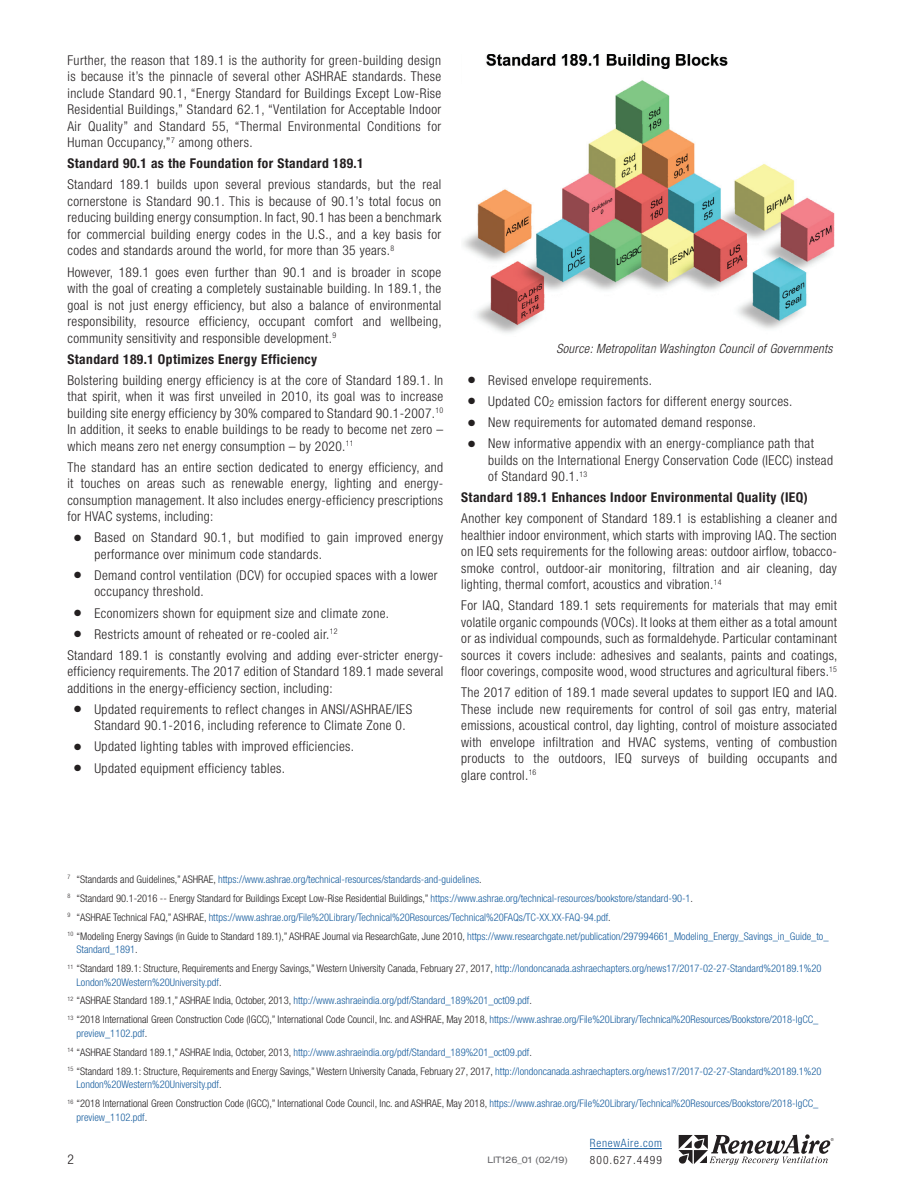
<style>
.page{position:relative;width:918px;height:1188px;background:#fff}
.page>*{position:absolute;margin:0;border:0;box-sizing:border-box;transform-origin:0 0}
.t1{font:300 condensed 13.5px/16.5px "Helvetica Neue";letter-spacing:.03em;color:#231f20;text-align:justify}
.t2{font:700 condensed 13.5px "Helvetica Neue";letter-spacing:.03em;color:#231f20}
.t3{font:italic 300 condensed 12.75px "Helvetica Neue";letter-spacing:.025em;color:#231f20}
.t4{font:300 condensed 11.4px "Helvetica Neue LT Std";letter-spacing:.065em;color:#175d9e}
.t5{font:300 condensed 11.4px "Helvetica Neue LT Std";letter-spacing:.09em;color:#231f20}
.t6{font:300 condensed 10.5px/18.9px "Helvetica Neue";color:#175d9e}
.t7{font:300 condensed 10.5px/18.9px "Helvetica Neue";color:#231f20}
.t8{font:expanded 9px "Helvetica Neue LT Std";color:#636366}
.s1{font-size:9.6px}
.s2{color:#231f20}
.s3{color:#175d9e}
</style>
<div class="page">
<hr style="left:590px;top:1148px;width:72px;height:1px;background:#175d9e">
<svg style="left:678px;top:1134px;width:156px;height:31px"></svg>
<img style="left:463px;top:54px;width:372px;height:279px">
<p class="t1" style="left:68px;top:52px;width:375px">Further, the reason that 189.1 is the authority for green-building design is because it’s the pinnacle of several other ASHRAE standards. These include Standard 90.1, “Energy Standard for Buildings Except Low-Rise Residential Buildings,” Standard 62.1, “Ventilation for Acceptable Indoor Air Quality” and Standard 55, “Thermal Environmental Conditions for Human Occupancy,”<sup>7</sup> among others.</p>
<p class="t2" style="left:68px;top:155px;width:298px">Standard 90.1 as the Foundation for Standard 189.1</p>
<p class="t1" style="left:68px;top:176px;width:375px">Standard 189.1 builds upon several previous standards, but the real cornerstone is Standard 90.1. This is because of 90.1’s total focus on reducing building energy consumption. In fact, 90.1 has been a benchmark for commercial building energy codes in the U.S., and a key basis for codes and standards around the world, for more than 35 years.<sup>8</sup></p>
<p class="t1" style="left:68px;top:263px;width:376px">However, 189.1 goes even further than 90.1 and is broader in scope with the goal of creating a completely sustainable building. In 189.1, the goal is not just energy efficiency, but also a balance of environmental responsibility, resource efficiency, occupant comfort and wellbeing, community sensitivity and responsible development.<sup>9</sup></p>
<p class="t2" style="left:68px;top:351px;width:251px">Standard 189.1 Optimizes Energy Efficiency</p>
<p class="t1" style="left:68px;top:372px;width:377px">Bolstering building energy efficiency is at the core of Standard 189.1. In that spirit, when it was first unveiled in 2010, its goal was to increase building site energy efficiency by 30% compared to Standard 90.1-2007.<sup>10<br></sup>In addition, it seeks to enable buildings to be ready to become net zero – which means zero net energy consumption – by 2020.<sup>11</sup></p>
<p class="t1" style="left:67px;top:459px;width:377px">The standard has an entire section dedicated to energy efficiency, and it touches on areas such as renewable energy, lighting and energy&shy;consumption management. It also includes energy-efficiency prescriptions for HVAC systems, including:</p>
<p class="t1" style="left:95px;top:529px;width:350px;text-indent:-20px">● Based on Standard 90.1, but modified to gain improved energy performance over minimum code standards.</p>
<p class="t1" style="left:95px;top:567px;width:345px;text-indent:-20px">● Demand control ventilation (DCV) for occupied spaces with a lower occupancy threshold.</p>
<p class="t1" style="left:74px;top:604px;width:316px">● Economizers shown for equipment size and climate zone.</p>
<p class="t1" style="left:67px;top:623px;width:377px;line-height:21.1px;text-indent:7px">● Restricts amount of reheated or re-cooled air.<sup>12<br></sup>Standard 189.1 is constantly evolving and adding ever-stricter energy-</p>
<p class="t1" style="left:67px;top:663px;width:377px">efficiency requirements. The 2017 edition of Standard 189.1 made several additions in the energy-efficiency section, including:</p>
<p class="t1" style="left:95px;top:701px;width:319px;text-indent:-20px">● Updated requirements to reflect changes in ANSI/ASHRAE/IES<br>Standard 90.1-2016, including reference to Climate Zone 0.</p>
<p class="t1" style="left:74px;top:738px;width:281px">● Updated lighting tables with improved efficiencies.</p>
<p class="t1" style="left:74px;top:759px;width:212px">● Updated equipment efficiency tables.</p>
<p class="t3" style="left:556px;top:342px;width:277px">Source: Metropolitan Washington Council of Governments</p>
<p class="t1" style="left:468px;top:372px;width:186px">● Revised envelope requirements.</p>
<p class="t1" style="left:468px;top:393px;width:326px">● Updated CO<span class="s1">2</span> emission factors for different energy sources.</p>
<p class="t1" style="left:468px;top:414px;width:290px">● New requirements for automated demand response.</p>
<p class="t1" style="left:488px;top:435px;width:346px;text-align:left;text-indent:-20px">● New informative appendix with an energy-compliance path that builds on the International Energy Conservation Code (IECC) instead of Standard 90.1.<sup>13</sup></p>
<p class="t2" style="left:461px;top:489px;width:348px">Standard 189.1 Enhances Indoor Environmental Quality (IEQ)</p>
<p class="t1" style="left:461px;top:510px;width:377px">Another key component of Standard 189.1 is establishing a cleaner and healthier indoor environment, which starts with improving IAQ. The section on IEQ sets requirements for the following areas: outdoor airflow, tobacco&shy;smoke control, outdoor-air monitoring, filtration and air cleaning, day lighting, thermal comfort, acoustics and vibration.<sup>14</sup></p>
<p class="t1" style="left:461px;top:597px;width:378px">For IAQ, Standard 189.1 sets requirements for materials that may emit volatile organic compounds (VOCs). It looks at them either as a total amount or as individual compounds, such as formaldehyde. Particular contaminant sources it covers include: adhesives and sealants, paints and coatings, floor coverings, composite wood, wood structures and agricultural fibers.<sup>15</sup></p>
<p class="t1" style="left:461px;top:684px;width:378px">The 2017 edition of 189.1 made several updates to support IEQ and IAQ.<br>These include new requirements for control of soil gas entry, material emissions, acoustical control, day lighting, control of moisture associated with envelope infiltration and HVAC systems, venting of combustion products to the outdoors, IEQ surveys of building occupants and glare control.<sup>16</sup></p>
<p class="t6" style="left:68px;top:870px;width:763px"><sup>7</sup> <span class="s2">“Standards and Guidelines,” ASHRAE,</span> https://www.ashrae.org/technical-resources/standards-and-guidelines<span class="s2">.<br></span><sup>8</sup> <span class="s2">“Standard 90.1-2016 -- Energy Standard for Buildings Except Low-Rise Residential Buildings,”</span> https://www.ashrae.org/technical-resources/bookstore/standard-90-1<span class="s2">.<br></span><sup>9</sup> <span class="s2">“ASHRAE Technical FAQ,” ASHRAE,</span> https://www.ashrae.org/File%20Library/Technical%20Resources/Technical%20FAQs/TC-XX.XX-FAQ-94.pdf<span class="s2">.<br></span><sup>10</sup> <span class="s2">“Modeling Energy Savings (in Guide to Standard 189.1),” ASHRAE Journal via ResearchGate, June 2010,</span> https://www.researchgate.net/publication/297994661_Modeling_Energy_Savings_in_Guide_to_</p>
<p class="t7" style="left:68px;top:940px;width:756px;text-indent:9px"><span class="s3">Standard_1891</span>.<br><sup>11</sup> “Standard 189.1: Structure, Requirements and Energy Savings,” Western University Canada, February 27, 2017, <span class="s3">http://londoncanada.ashraechapters.org/news17/2017-02-27-Standard%20189.1%20</span></p>
<p class="t6" style="left:68px;top:972px;width:753px;text-indent:9px">London%20Western%20University.pdf<span class="s2">.<br></span><sup>12</sup> <span class="s2">“ASHRAE Standard 189.1,” ASHRAE India, October, 2013,</span> http://www.ashraeindia.org/pdf/Standard_189%201_oct09.pdf<span class="s2">.<br></span><sup>13</sup> <span class="s2">“2018 International Green Construction Code (IGCC),” International Code Council, Inc. and ASHRAE, May 2018,</span> https://www.ashrae.org/File%20Library/Technical%20Resources/Bookstore/2018-IgCC_</p>
<p class="t6" style="left:68px;top:1024px;width:756px;text-indent:9px">preview_1102.pdf<span class="s2">.<br></span><sup>14</sup> <span class="s2">“ASHRAE Standard 189.1,” ASHRAE India, October, 2013,</span> http://www.ashraeindia.org/pdf/Standard_189%201_oct09.pdf<span class="s2">.<br></span><sup>15</sup> <span class="s2">“Standard 189.1: Structure, Requirements and Energy Savings,” Western University Canada, February 27, 2017,</span> http://londoncanada.ashraechapters.org/news17/2017-02-27-Standard%20189.1%20</p>
<p class="t6" style="left:68px;top:1075px;width:753px;text-indent:9px">London%20Western%20University.pdf<span class="s2">.<br></span><sup>16</sup> <span class="s2">“2018 International Green Construction Code (IGCC),” International Code Council, Inc. and ASHRAE, May 2018,</span> https://www.ashrae.org/File%20Library/Technical%20Resources/Bookstore/2018-IgCC_</p>
<p class="t6" style="left:76px;top:1107px;width:72px">preview_1102.pdf<span class="s2">.</span></p>
<p class="t4" style="left:590px;top:1137px;width:74px">RenewAire.com</p>
<p class="t1" style="left:68px;top:1150px;width:8px">2</p>
<p class="t8" style="left:487px;top:1155px;width:82px">LIT126_01 (02/19)</p>
<p class="t5" style="left:590px;top:1153px;width:74px">800.627.4499</p>
</div>
